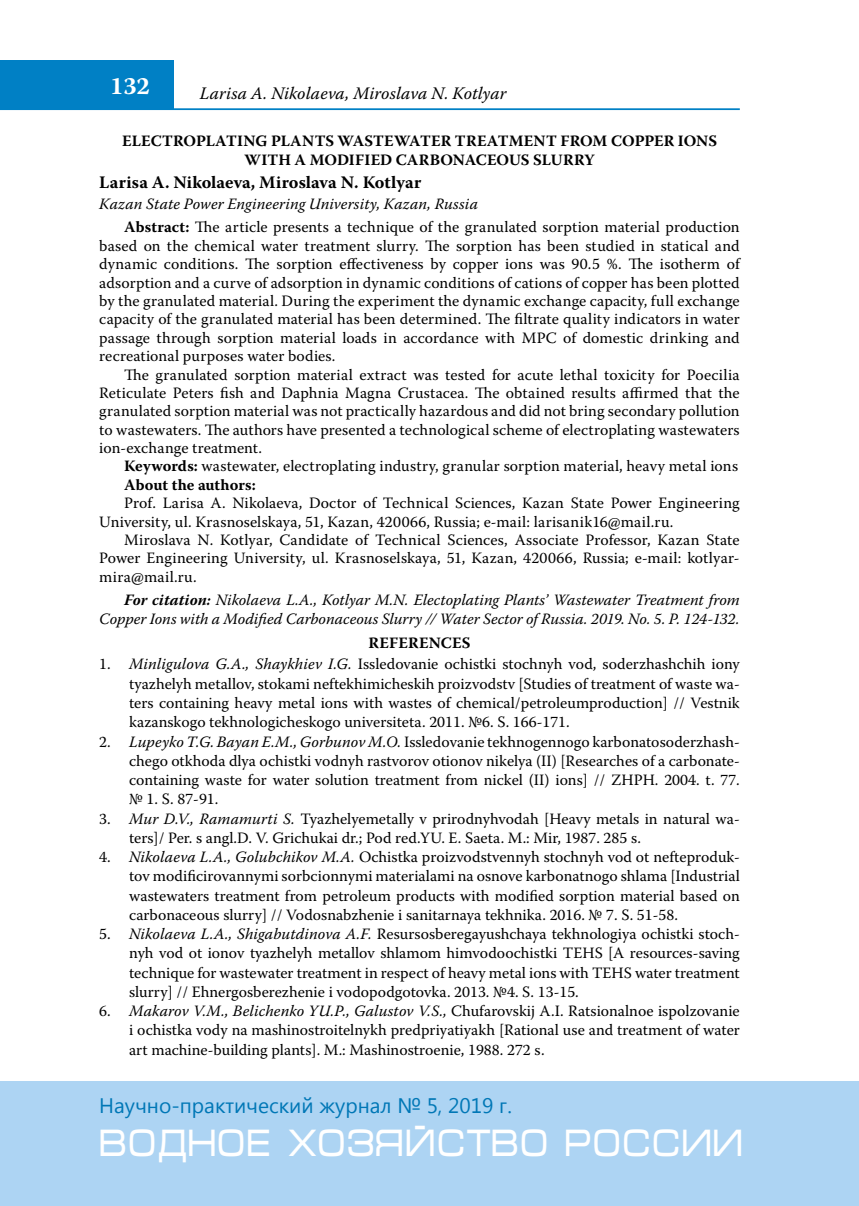
<style>
.page{position:relative;width:859px;height:1206px;background:#fff}
.page>*{position:absolute;margin:0;border:0;box-sizing:border-box;transform-origin:0 0}
.t1{font:38.5px "Micra C";color:#fff;scale:.83 1}
.t2{font:700 24.5px "Warnock Pro";color:#fff}
.t3{font:21px "Segoe UI";color:#0077b6}
.t4{font:700 17.5px "Warnock Pro";color:#000}
.t5{font:italic 17.5px "Warnock Pro";color:#000}
.t6{font:15.75px/19.2px "Warnock Pro";color:#000;text-align:justify}
.t7{font:italic 15.75px/18.4px "Warnock Pro";letter-spacing:-.005em;color:#000;text-align:right}
.t8{font:700 15.75px "Warnock Pro";letter-spacing:-.01em;color:#000}
.s1{font-style:italic}
.s2{font-weight:700}
</style>
<div class="page">
<hr style="left:0;top:108px;width:739px;height:2px;background:#0080c5">
<div style="left:0;top:60px;width:174px;height:50px;background:#0080c5"></div>
<div style="left:0;top:1081px;width:858px;height:124px;background:#add4f3"></div>
<h2 class="t2" style="left:110px;top:71px;width:41px">132</h2>
<p class="t5" style="left:200px;top:82px;width:308px">Larisa A. Nikolaeva, Miroslava N. Kotlyar</p>
<p class="t8" style="left:122px;top:131px;width:12px">ELECTRO</p>
<p class="t8" style="left:196px;top:131px;width:21px">PLATING</p>
<p class="t8" style="left:271px;top:131px;width:22px">PLANTS</p>
<p class="t8" style="left:337px;top:131px;width:27px">WASTE</p>
<p class="t8" style="left:394px;top:131px;width:27px">WATER</p>
<p class="t8" style="left:455px;top:131px;width:12px">TREAT</p>
<p class="t8" style="left:508px;top:131px;width:27px">MENT</p>
<p class="t8" style="left:560px;top:131px;width:128px">FROM COPPER IONS</p>
<p class="t8" style="left:244px;top:150px;width:91px">WITH A MODI</p>
<p class="t8" style="left:355px;top:150px;width:20px">FIED</p>
<p class="t8" style="left:396px;top:150px;width:13px">CARBONACEOUS</p>
<p class="t8" style="left:533px;top:150px;width:12px">SLURRY</p>
<p class="t4" style="left:99px;top:172px;width:323px">Larisa A. Nikolaeva, Miroslava N. Kotlyar</p>
<p class="t6" style="left:124px;top:192px;width:617px;line-height:23.3px;text-indent:-25px"><span class="s1">Kazan State Power Engineering University, Kazan, Russia<br></span><span class="s2">abstract:</span> The article presents a technique of the granulated sorption material production</p>
<p class="t6" style="left:99px;top:236px;width:641px;line-height:18.4px">based on the chemical water treatment slurry. The sorption has been studied in statical and dynamic conditions. The sorption effectiveness by copper ions was 90.5 %. The isotherm of adsorption and a curve of adsorption in dynamic conditions of cations of copper has been plotted by the granulated material. During the experiment the dynamic exchange capacity, full exchange capacity of the granulated material has been determined. The filtrate quality indicators in water passage through sorption material loads in accordance with MPC of domestic drinking and recreational purposes water bodies.</p>
<p class="t6" style="left:99px;top:365px;width:641px;line-height:18.4px;text-indent:25px">The granulated sorption material extract was tested for acute lethal toxicity for Poecilia Reticulate Peters fish and Daphnia Magna Crustacea. The obtained results affirmed that the granulated sorption material was not practically hazardous and did not bring secondary pollution to wastewaters. The authors have presented a technological scheme of electroplating wastewaters ion-exchange treatment.</p>
<p class="t6" style="left:124px;top:457px;width:615px;line-height:18.4px"><span class="s2">Keywords:</span> wastewater, electroplating industry, granular sorption material, heavy metal ions<br><span class="s2">About the authors:</span></p>
<p class="t6" style="left:99px;top:493px;width:641px;line-height:18.4px;text-indent:25px">Prof. Larisa A. Nikolaeva, Doctor of Technical Sciences, Kazan State Power Engineering<br>University, ul. Krasnoselskaya, 51, Kazan, 420066, Russia; e-mail: larisanik16@mail.ru.</p>
<p class="t6" style="left:99px;top:530px;width:641px;line-height:18.4px;text-indent:25px">Miroslava N. Kotlyar, Candidate of Technical Sciences, Associate Professor, Kazan State Power Engineering University, ul. Krasnoselskaya, 51, Kazan, 420066, Russia; e-mail: kotlyar&shy;mira@mail.ru.</p>
<p class="t7" style="left:99px;top:590px;width:641px"><span class="s2">For citation:</span> Nikolaeva L.A., Kotlyar M.N. Electoplating Plants’ Wastewater Treatment from<br>Copper Ions with a Modified Carbonaceous Slurry // Water Sector of Russia. 2019. No. 5. P. 124-132.</p>
<p class="t8" style="left:368px;top:633px;width:42px">REFERENCES</p>
<p class="t6" style="left:129px;top:654px;width:612px;text-indent:-30px">1. <span class="s1">Minligulova G.A., Shaykhiev I.G.</span> Issledovanie ochistki stochnyh vod, soderzhashchih iony tyazhelyh metallov, stokami neftekhimicheskih proizvodstv [Studies of treatment of waste wa&shy;ters containing heavy metal ions with wastes of chemical/petroleumproduction] // Vestnik kazanskogo tekhnologicheskogo universiteta. 2011. №6. S. 166-171.</p>
<p class="t6" style="left:129px;top:731px;width:612px;text-indent:-30px">2. <span class="s1">Lupeyko T.G. Bayan E.M., Gorbunov M.O.</span> Issledovanie tekhnogennogo karbonatosoderzhash&shy;chego otkhoda dlya ochistki vodnyh rastvorov otionov nikelya (II) [Researches of a carbonate&shy;containing waste for water solution treatment from nickel (II) ions] // ZHPH. 2004. t. 77. № 1. S. 87-91.</p>
<p class="t6" style="left:129px;top:808px;width:612px;text-indent:-30px">3. <span class="s1">Mur D.V., Ramamurti S.</span> Tyazhelyemetally v prirodnyhvodah [Heavy metals in natural wa&shy;ters]/ Per. s angl.D. V. Grichukai dr.; Pod red.YU. E. Saeta. M.: Mir, 1987. 285 s.</p>
<p class="t6" style="left:129px;top:847px;width:612px;text-indent:-30px">4. <span class="s1">Nikolaeva L.A., Golubchikov M.A.</span> Ochistka proizvodstvennyh stochnyh vod ot nefteproduk&shy;tov modificirovannymi sorbcionnymi materialami na osnove karbonatnogo shlama [Industrial wastewaters treatment from petroleum products with modified sorption material based on carbonaceous slurry] // Vodosnabzhenie i sanitarnaya tekhnika. 2016. № 7. S. 51-58.</p>
<p class="t6" style="left:129px;top:924px;width:612px;text-indent:-30px">5. <span class="s1">Nikolaeva L.A., Shigabutdinova A.F.</span> Resursosberegayushchaya tekhnologiya ochistki stoch&shy;nyh vod ot ionov tyazhelyh metallov shlamom himvodoochistki TEHS [A resources-saving technique for wastewater treatment in respect of heavy metal ions with TEHS water treatment slurry] // Ehnergosberezhenie i vodopodgotovka. 2013. №4. S. 13-15.</p>
<p class="t6" style="left:129px;top:1001px;width:612px;text-indent:-30px">6. <span class="s1">Makarov V.M., Belichenko YU.P., Galustov V.S.,</span> Chufarovskij A.I. Ratsionalnoe ispolzovanie i ochistka vody na mashinostroitelnykh predpriyatiyakh [Rational use and treatment of water art machine-building plants]. M.: Mashinostroenie, 1988. 272 s.</p>
<h3 class="t3" style="left:99px;top:1090px;width:414px">Научно-практический журнал № 5, 2019 г.</h3>
<h1 class="t1" style="left:99px;top:1126px;width:777px">ВОДНОЕ ХОЗЯЙСТВО РОССИИ</h1>
</div>
